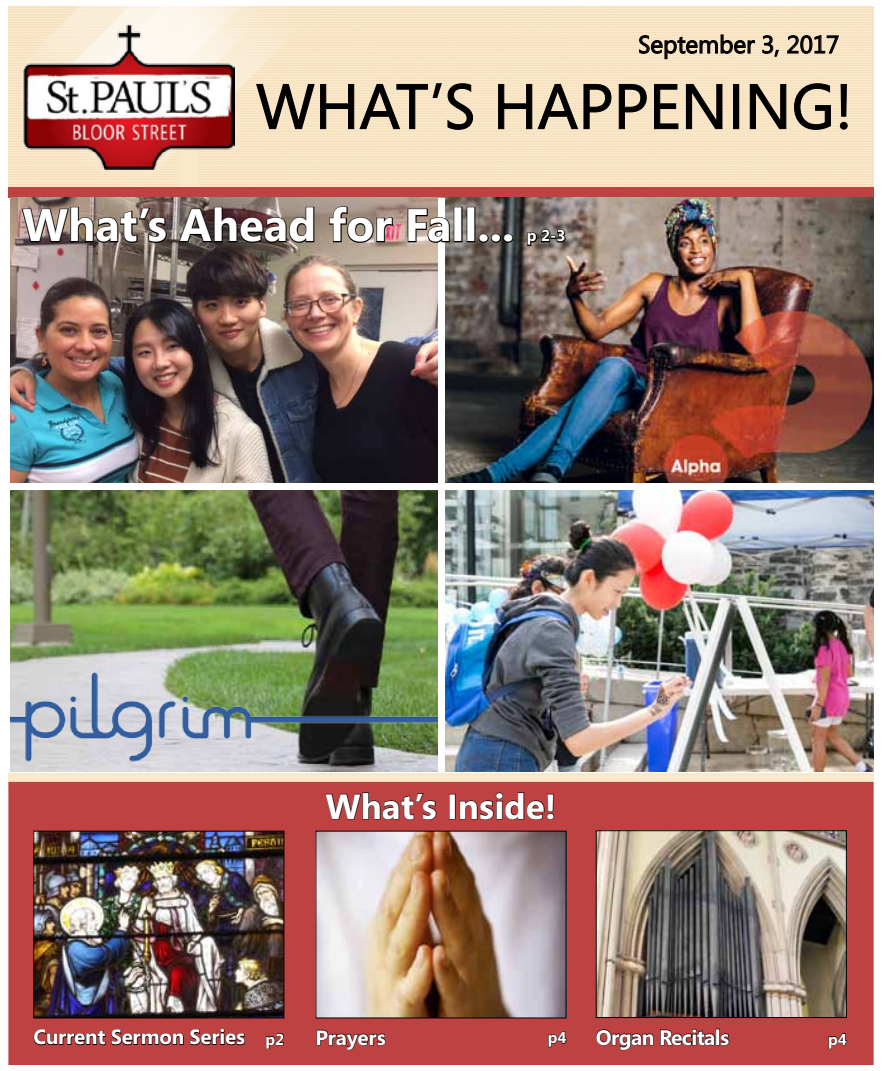
<style>
.page{position:relative;width:882px;height:1071px;background:#fff}
.page>*{position:absolute;margin:0;border:0;box-sizing:border-box;transform-origin:0 0}
.t1{font:63px "Segoe";color:#000}
.t2{font:700 45.5px "Segoe";color:#fff}
.t3{font:700 35px "Segoe";color:#fff}
.t4{font:24.5px "Segoe";color:#000}
.t5{font:700 21px "Segoe";letter-spacing:-.03em;color:#fff}
.t6{font:700 20.65px "Segoe";letter-spacing:-.01em;color:#fff}
.t7{font:700 15.75px "Segoe";color:#fff}
.s1{font-size:15.75px}
</style>
<div class="page">
<div style="left:8px;top:773px;width:866px;height:16px;background:#f8e9ca"></div>
<div style="left:8px;top:782px;width:866px;height:283px;background:#be4242"></div>
<svg style="left:325px;top:781px;width:112px;height:50px"></svg>
<div style="left:449px;top:794px;width:6px;height:25px;border:1px solid #000"></div>
<svg style="left:459px;top:792px;width:96px;height:28px"></svg>
<svg style="left:596px;top:1029px;width:58px;height:22px"></svg>
<svg style="left:660px;top:1028px;width:70px;height:18px"></svg>
<svg style="left:828px;top:1033px;width:19px;height:16px"></svg>
<svg style="left:33px;top:1029px;width:151px;height:17px"></svg>
<svg style="left:190px;top:1028px;width:56px;height:18px"></svg>
<svg style="left:266px;top:1033px;width:18px;height:16px"></svg>
<svg style="left:316px;top:1029px;width:70px;height:21px"></svg>
<svg style="left:548px;top:1031px;width:19px;height:17px"></svg>
<img style="left:35px;top:833px;width:247px;height:183px">
<div style="left:33px;top:831px;width:251px;height:187px;border:1px solid #000"></div>
<img style="left:317px;top:833px;width:248px;height:183px">
<div style="left:315px;top:831px;width:252px;height:187px;border:1px solid #000"></div>
<div style="left:8px;top:183px;width:866px;height:15px;background:#be4242"></div>
<img style="left:353px;top:6px;width:520px;height:181px">
<img style="left:10px;top:6px;width:343px;height:181px">
<svg style="left:255px;top:82px;width:219px;height:48px;background:#dbcaae"></svg>
<svg style="left:498px;top:83px;width:114px;height:47px;background:#d9c8ac"></svg>
<svg style="left:618px;top:83px;width:29px;height:47px"></svg>
<svg style="left:654px;top:83px;width:25px;height:47px"></svg>
<svg style="left:685px;top:83px;width:38px;height:47px;background:#d0c0a5"></svg>
<div style="left:733px;top:84px;width:6px;height:45px;border:1px solid #060606"></div>
<svg style="left:749px;top:83px;width:38px;height:47px;background:#d0c0a5"></svg>
<svg style="left:793px;top:83px;width:38px;height:47px;background:#d4c4a9"></svg>
<svg style="left:839px;top:83px;width:9px;height:47px"></svg>
<img style="left:23px;top:24px;width:211px;height:145px">
<svg style="left:639px;top:34px;width:116px;height:25px;background:#bfb098"></svg>
<svg style="left:762px;top:35px;width:17px;height:22px"></svg>
<svg style="left:787px;top:35px;width:52px;height:19px"></svg>
<img style="left:598px;top:832px;width:247px;height:184px">
<div style="left:596px;top:830px;width:251px;height:188px;border:1px solid #000"></div>
<img style="left:445px;top:198px;width:429px;height:574px">
<img style="left:10px;top:198px;width:428px;height:574px">
<img style="left:10px;top:668px;width:428px;height:99px">
<svg style="left:526px;top:228px;width:41px;height:19px"></svg>
<div style="left:10px;top:483px;width:865px;height:7px;background:#fff"></div>
<svg style="left:21px;top:206px;width:147px;height:38px;background:#6e5e56"></svg>
<svg style="left:178px;top:206px;width:137px;height:38px;background:#534540"></svg>
<svg style="left:328px;top:205px;width:66px;height:39px;background:#89736a"></svg>
<svg style="left:407px;top:208px;width:44px;height:36px;background:#8c8077"></svg>
<div style="left:454px;top:207px;width:9px;height:35px;border:2px solid #000"></div>
<div style="left:467px;top:207px;width:8px;height:35px;border:2px solid #000"></div>
<svg style="left:477px;top:233px;width:38px;height:11px"></svg>
<p class="t4" style="left:638px;top:28px;width:203px">September 3, 2017</p>
<h1 class="t1" style="left:256px;top:63px;width:598px">WHAT’S HAPPENING!</h1>
<h2 class="t2" style="left:22px;top:193px;width:494px">What’s Ahead for Fall...</h2>
<p class="t7" style="left:527px;top:225px;width:40px">p 2-3</p>
<h3 class="t3" style="left:326px;top:782px;width:232px">What’s Inside!</h3>
<p class="t6" style="left:33px;top:1022px;width:253px">Current Sermon Series <span class="s1">p2</span></p>
<p class="t6" style="left:315px;top:1023px;width:72px">Prayers</p>
<p class="t7" style="left:548px;top:1026px;width:20px">p4</p>
<p class="t5" style="left:596px;top:1022px;width:135px">Organ Recitals</p>
<p class="t7" style="left:828px;top:1028px;width:20px">p4</p>
</div>
